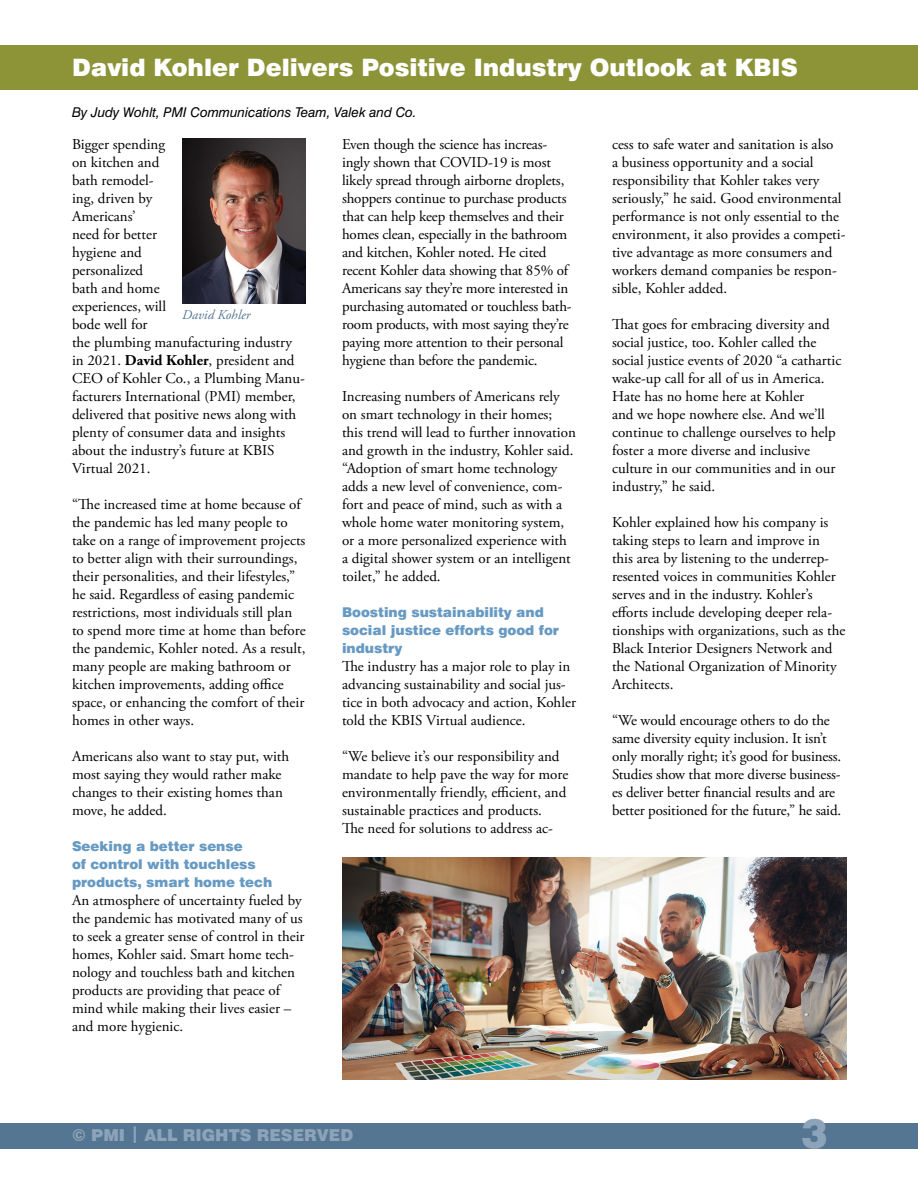
<style>
.page{position:relative;width:918px;height:1188px;background:#fff}
.page>*{position:absolute;margin:0;border:0;box-sizing:border-box;transform-origin:0 0}
.t1{font:900 40.5px "Swiss 721 BT";color:#8da3ba}
.inside_headline{font:900 24px "Swiss 721 BT";color:#fff}
.t2{font:900 16.5px "Swiss 721 BT";color:#8da3ba}
.body{font:15px/18px "Adobe Garamond Pro";color:#000}
.firstlinebold{font:900 13.5px/18px "Swiss 721 BT";color:#679ac3}
.byline{font:italic 13.5px "Swiss 721 BT";color:#000}
.t3{font:italic 13.5px "Adobe Garamond Pro";color:#547693}
.s1{font-weight:700}
</style>
<div class="page">
<div style="left:0;top:45px;width:918px;height:45px;background:#8d9438"></div>
<div style="left:0;top:1123px;width:918px;height:25px;background:#547693"></div>
<img style="left:342px;top:858px;width:504px;height:221px">
<img style="left:182px;top:138px;width:124px;height:165px">
<p class="inside_headline" style="left:72px;top:53px;width:727px">David Kohler Delivers Positive Industry Outlook at KBIS</p>
<p class="byline" style="left:72px;top:104px;width:346px">By Judy Wohlt, PMI Communications Team, Valek and Co.</p>
<p class="body" style="left:72px;top:136px;width:234px">Bigger spending<br>on kitchen and<br>bath remodel-<br>ing, driven by<br>Americans’<br>need for better<br>hygiene and<br>personalized<br>bath and home<br>experiences, will<br>bode well for<br>the plumbing manufacturing industry in 2021. <span class="s1">David Kohler</span>, president and<br>CEO of Kohler Co., a Plumbing Manu&shy;facturers International (PMI) member, delivered that positive news along with plenty of consumer data and insights about the industry’s future at KBIS<br>Virtual 2021.</p>
<p class="body" style="left:72px;top:496px;width:235px">“The increased time at home because of the pandemic has led many people to take on a range of improvement projects to better align with their surroundings, their personalities, and their lifestyles,” he said. Regardless of easing pandemic restrictions, most individuals still plan to spend more time at home than before the pandemic, Kohler noted. As a result, many people are making bathroom or kitchen improvements, adding office space, or enhancing the comfort of their homes in other ways.</p>
<p class="body" style="left:72px;top:748px;width:219px">Americans also want to stay put, with most saying they would rather make changes to their existing homes than move, he added.</p>
<p class="firstlinebold" style="left:72px;top:837px;width:202px">Seeking a better sense<br>of control with touchless products, smart home tech</p>
<p class="body" style="left:72px;top:892px;width:234px">An atmosphere of uncertainty fueled by the pandemic has motivated many of us to seek a greater sense of control in their homes, Kohler said. Smart home tech&shy;nology and touchless bath and kitchen products are providing that peace of mind while making their lives easier – and more hygienic.</p>
<p class="body" style="left:342px;top:136px;width:231px">Even though the science has increas&shy;ingly shown that COVID-19 is most likely spread through airborne droplets, shoppers continue to purchase products that can help keep themselves and their homes clean, especially in the bathroom and kitchen, Kohler noted. He cited recent Kohler data showing that 85% of Americans say they’re more interested in purchasing automated or touchless bath&shy;room products, with most saying they’re paying more attention to their personal hygiene than before the pandemic.</p>
<p class="body" style="left:342px;top:388px;width:235px">Increasing numbers of Americans rely on smart technology in their homes; this trend will lead to further innovation and growth in the industry, Kohler said. “Adoption of smart home technology adds a new level of convenience, com&shy;fort and peace of mind, such as with a whole home water monitoring system, or a more personalized experience with a digital shower system or an intelligent toilet,” he added.</p>
<p class="firstlinebold" style="left:342px;top:603px;width:219px">Boosting sustainability and social justice efforts good for industry</p>
<p class="body" style="left:342px;top:658px;width:235px">The industry has a major role to play in advancing sustainability and social jus&shy;tice in both advocacy and action, Kohler told the KBIS Virtual audience.</p>
<p class="body" style="left:342px;top:748px;width:228px">“We believe it’s our responsibility and mandate to help pave the way for more environmentally friendly, efficient, and sustainable practices and products.<br>The need for solutions to address ac-</p>
<p class="body" style="left:612px;top:136px;width:235px">cess to safe water and sanitation is also<br>a business opportunity and a social responsibility that Kohler takes very seriously,” he said. Good environmental performance is not only essential to the environment, it also provides a competi&shy;tive advantage as more consumers and workers demand companies be respon&shy;sible, Kohler added.</p>
<p class="body" style="left:612px;top:316px;width:231px">That goes for embracing diversity and social justice, too. Kohler called the social justice events of 2020 “a cathartic wake-up call for all of us in America.<br>Hate has no home here at Kohler<br>and we hope nowhere else. And we’ll continue to challenge ourselves to help foster a more diverse and inclusive culture in our communities and in our industry,” he said.</p>
<p class="body" style="left:612px;top:514px;width:235px">Kohler explained how his company is taking steps to learn and improve in<br>this area by listening to the underrep&shy;resented voices in communities Kohler serves and in the industry. Kohler’s efforts include developing deeper rela&shy;tionships with organizations, such as the Black Interior Designers Network and the National Organization of Minority Architects.</p>
<p class="body" style="left:612px;top:712px;width:231px">“We would encourage others to do the same diversity equity inclusion. It isn’t only morally right; it’s good for business.<br>Studies show that more diverse business&shy;es deliver better financial results and are better positioned for the future,” he said.</p>
<p class="t3" style="left:182px;top:307px;width:69px">David Kohler</p>
<p class="t2" style="left:72px;top:1125px;width:283px">© PMI | ALL RIGHTS RESERVED</p>
<h1 class="t1" style="left:801px;top:1109px;width:28px">3</h1>
</div>
